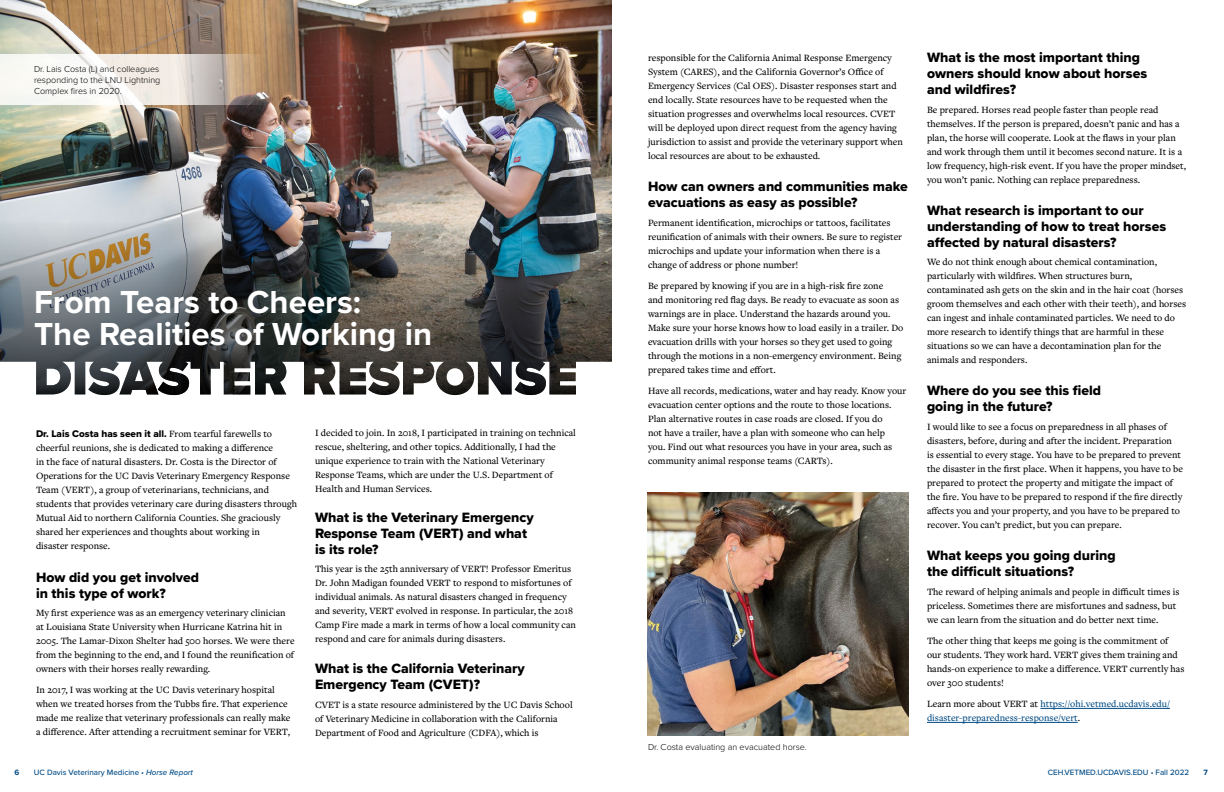
<style>
.page{position:relative;width:1224px;height:792px;background:#fff}
.page>*{position:absolute;margin:0;border:0;box-sizing:border-box;transform-origin:0 0}
.Headline_23{font:700 33px "Proxima Nova";color:#fff}
.Subhead{font:14px/16px "Proxima Nova Extrabld";color:#000}
.Body_text{font:500 10px/14px "Freight Text Pro";color:#000}
.Body_text-2{font:500 10px/14px "Freight Text Pro";color:#004b85}
.t1{font:300 9px/11px "Proxima Nova";color:#000;text-align:justify}
.t2{font:500 8px "Proxima Nova";color:#004b85}
.t3{font:700 8px "Proxima Nova";color:#004b85}
.s1{font-family:"Proxima Nova Extrabld";font-weight:400}
.s2{color:#000}
.s3{font-style:italic}
</style>
<div class="page">
<hr style="left:1040px;top:708px;width:130px;height:1px;background:#004b85">
<hr style="left:927px;top:722px;width:151px;height:1px;background:#004b85">
<img style="left:647px;top:492px;width:262px;height:243px">
<img style="left:0;top:0;width:612px;height:395px">
<svg style="left:0;top:54px;width:266px;height:50px"></svg>
<p class="t1" style="left:34px;top:63px;width:128px">Dr. Lais Costa (L) and colleagues responding to the LNU Lightning Complex fires in 2020.</p>
<p class="Headline_23" style="left:34px;top:277px;width:329px">From Tears to Cheers:</p>
<p class="Headline_23" style="left:34px;top:309px;width:400px">The Realities of Working in</p>
<p class="Body_text" style="left:36px;top:427px;width:263px"><span class="s1">Dr. Lais Costa has seen it all.</span> From tearful farewells to cheerful reunions, she is dedicated to making a difference<br>in the face of natural disasters. Dr. Costa is the Director of Operations for the UC Davis Veterinary Emergency Response Team (VERT), a group of veterinarians, technicians, and students that provides veterinary care during disasters through Mutual Aid to northern California Counties. She graciously shared her experiences and thoughts about working in<br>disaster response.</p>
<p class="Subhead" style="left:36px;top:569px;width:165px">How did you get involved in this type of work?</p>
<p class="Body_text" style="left:36px;top:605px;width:260px">My first experience was as an emergency veterinary clinician at Louisiana State University when Hurricane Katrina hit in 2005. The Lamar-Dixon Shelter had 500 horses. We were there from the beginning to the end, and I found the reunification of owners with their horses really rewarding.</p>
<p class="Body_text" style="left:36px;top:683px;width:256px">In 2017, I was working at the UC Davis veterinary hospital when we treated horses from the Tubbs fire. That experience made me realize that veterinary professionals can really make a difference. After attending a recruitment seminar for VERT,</p>
<p class="Body_text" style="left:315px;top:426px;width:263px">I decided to join. In 2018, I participated in training on technical rescue, sheltering, and other topics. Additionally, I had the unique experience to train with the National Veterinary Response Teams, which are under the U.S. Department of Health and Human Services.</p>
<p class="Subhead" style="left:315px;top:509px;width:220px">What is the Veterinary Emergency<br>Response Team (VERT) and what is its role?</p>
<p class="Body_text" style="left:315px;top:562px;width:262px">This year is the 25th anniversary of VERT! Professor Emeritus Dr. John Madigan founded VERT to respond to misfortunes of individual animals. As natural disasters changed in frequency and severity, VERT evolved in response. In particular, the 2018<br>Camp Fire made a mark in terms of how a local community can respond and care for animals during disasters.</p>
<p class="Subhead" style="left:315px;top:660px;width:211px">What is the California Veterinary<br>Emergency Team (CVET)?</p>
<p class="Body_text" style="left:315px;top:697px;width:259px">CVET is a state resource administered by the UC Davis School of Veterinary Medicine in collaboration with the California<br>Department of Food and Agriculture (CDFA), which is</p>
<p class="Body_text" style="left:648px;top:50px;width:256px">responsible for the California Animal Response Emergency System (CARES), and the California Governor’s Office of Emergency Services (Cal OES). Disaster responses start and end locally. State resources have to be requested when the situation progresses and overwhelms local resources. CVET will be deployed upon direct request from the agency having jurisdiction to assist and provide the veterinary support when local resources are about to be exhausted.</p>
<p class="Subhead" style="left:648px;top:178px;width:261px">How can owners and communities make evacuations as easy as possible?</p>
<p class="Body_text" style="left:648px;top:215px;width:256px">Permanent identification, microchips or tattoos, facilitates reunification of animals with their owners. Be sure to register microchips and update your information when there is a change of address or phone number!</p>
<p class="Body_text" style="left:648px;top:278px;width:257px">Be prepared by knowing if you are in a high-risk fire zone<br>and monitoring red flag days. Be ready to evacuate as soon as warnings are in place. Understand the hazards around you.<br>Make sure your horse knows how to load easily in a trailer. Do evacuation drills with your horses so they get used to going through the motions in a non-emergency environment. Being prepared takes time and effort.</p>
<p class="Body_text" style="left:648px;top:383px;width:260px">Have all records, medications, water and hay ready. Know your evacuation center options and the route to those locations.<br>Plan alternative routes in case roads are closed. If you do<br>not have a trailer, have a plan with someone who can help<br>you. Find out what resources you have in your area, such as community animal response teams (CARTs).</p>
<p class="t1" style="left:648px;top:741px;width:160px">Dr. Costa evaluating an evacuated horse.</p>
<p class="Subhead" style="left:927px;top:49px;width:222px">What is the most important thing owners should know about horses and wildfires?</p>
<p class="Body_text" style="left:927px;top:102px;width:261px">Be prepared. Horses read people faster than people read themselves. If the person is prepared, doesn’t panic and has a plan, the horse will cooperate. Look at the flaws in your plan and work through them until it becomes second nature. It is a low frequency, high-risk event. If you have the proper mindset, you won’t panic. Nothing can replace preparedness.</p>
<p class="Subhead" style="left:927px;top:202px;width:241px">What research is important to our understanding of how to treat horses affected by natural disasters?</p>
<p class="Body_text" style="left:927px;top:255px;width:261px">We do not think enough about chemical contamination, particularly with wildfires. When structures burn, contaminated ash gets on the skin and in the hair coat (horses groom themselves and each other with their teeth), and horses can ingest and inhale contaminated particles. We need to do more research to identify things that are harmful in these situations so we can have a decontamination plan for the animals and responders.</p>
<p class="Subhead" style="left:927px;top:383px;width:176px">Where do you see this field going in the future?</p>
<p class="Body_text" style="left:927px;top:419px;width:258px">I would like to see a focus on preparedness in all phases of disasters, before, during and after the incident. Preparation<br>is essential to every stage. You have to be prepared to prevent the disaster in the first place. When it happens, you have to be prepared to protect the property and mitigate the impact of the fire. You have to be prepared to respond if the fire directly affects you and your property, and you have to be prepared to recover. You can’t predict, but you can prepare.</p>
<p class="Subhead" style="left:927px;top:547px;width:190px">What keeps you going during the difficult situations?</p>
<p class="Body_text" style="left:927px;top:584px;width:254px">The reward of helping animals and people in difficult times is priceless. Sometimes there are misfortunes and sadness, but we can learn from the situation and do better next time.</p>
<p class="Body_text" style="left:927px;top:633px;width:259px">The other thing that keeps me going is the commitment of our students. They work hard. VERT gives them training and hands-on experience to make a difference. VERT currently has over 300 students!</p>
<p class="Body_text-2" style="left:927px;top:696px;width:244px"><span class="s2">Learn more about VERT at</span> https://ohi.vetmed.ucdavis.edu/ disaster-preparedness-response/vert<span class="s2">.</span></p>
<p class="t3" style="left:15px;top:766px;width:6px">6</p>
<p class="t2" style="left:34px;top:766px;width:161px">UC Davis Veterinary Medicine • <span class="s3">Horse Report</span></p>
<p class="t2" style="left:1048px;top:766px;width:143px">CEH.VETMED.UCDAVIS.EDU • Fall 2022</p>
<p class="t3" style="left:1204px;top:766px;width:6px">7</p>
</div>
